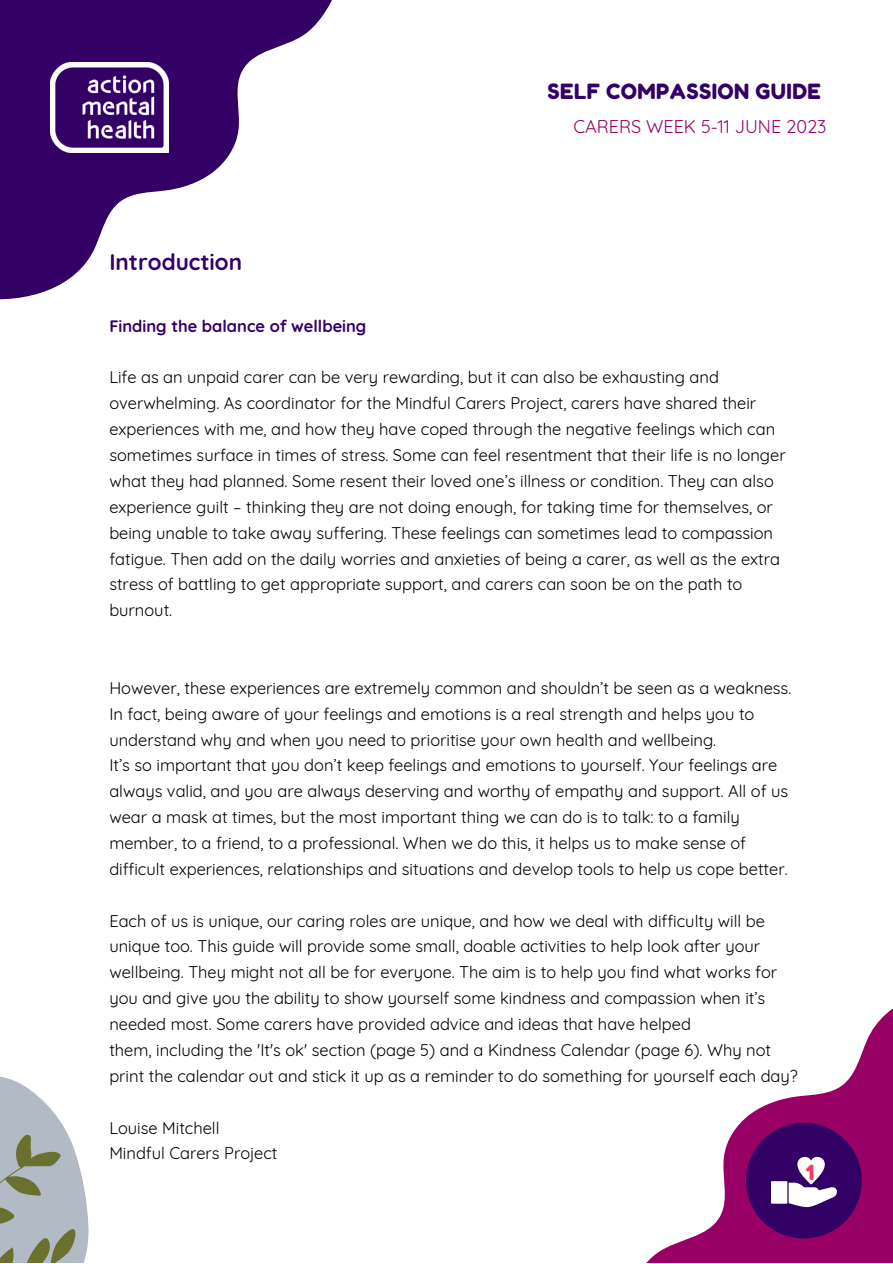
<style>
.page{position:relative;width:893px;height:1264px;background:#fff}
.page>*{position:absolute;margin:0;border:0;box-sizing:border-box;transform-origin:0 0}
.t1{font:700 22.5px "Quicksand";color:#306}
.t2{font:21px "Fredoka One";letter-spacing:.02em;color:#306}
.t3{font:21px "Fredoka One";color:#f36}
.t4{font:18px "Quicksand";color:#906}
.t5{font:16.5px/25.8px "Quicksand";color:#000}
.t6{font:700 16.5px "Quicksand";color:#306}
</style>
<div class="page">
<svg style="left:647px;top:1009px;width:245px;height:253px"></svg>
<svg style="left:746px;top:1122px;width:115px;height:116px"></svg>
<svg style="left:0;top:1076px;width:89px;height:186px"></svg>
<svg style="left:0;top:0;width:332px;height:300px;fill:#306"></svg>
<img style="left:50px;top:63px;width:118px;height:90px">
<p class="t1" style="left:109px;top:247px;width:134px">Introduction</p>
<p class="t2" style="left:547px;top:78px;width:275px">SELF COMPASSION GUIDE</p>
<p class="t4" style="left:573px;top:115px;width:255px">CARERS WEEK 5-11 JUNE 2023</p>
<p class="t6" style="left:109px;top:315px;width:258px">Finding the balance of wellbeing</p>
<p class="t5" style="left:109px;top:364px;width:677px">Life as an unpaid carer can be very rewarding, but it can also be exhausting and overwhelming. As coordinator for the Mindful Carers Project, carers have shared their experiences with me, and how they have coped through the negative feelings which can sometimes surface in times of stress. Some can feel resentment that their life is no longer what they had planned. Some resent their loved one’s illness or condition. They can also experience guilt – thinking they are not doing enough, for taking time for themselves, or being unable to take away suffering. These feelings can sometimes lead to compassion fatigue. Then add on the daily worries and anxieties of being a carer, as well as the extra stress of battling to get appropriate support, and carers can soon be on the path to burnout.</p>
<p class="t5" style="left:109px;top:674px;width:683px">However, these experiences are extremely common and shouldn’t be seen as a weakness.<br>In fact, being aware of your feelings and emotions is a real strength and helps you to understand why and when you need to prioritise your own health and wellbeing.</p>
<p class="t5" style="left:109px;top:752px;width:680px">It’s so important that you don’t keep feelings and emotions to yourself. Your feelings are always valid, and you are always deserving and worthy of empathy and support. All of us wear a mask at times, but the most important thing we can do is to talk: to a family member, to a friend, to a professional. When we do this, it helps us to make sense of difficult experiences, relationships and situations and develop tools to help us cope better.</p>
<p class="t5" style="left:109px;top:907px;width:669px">Each of us is unique, our caring roles are unique, and how we deal with difficulty will be unique too. This guide will provide some small, doable activities to help look after your wellbeing. They might not all be for everyone. The aim is to help you find what works for you and give you the ability to show yourself some kindness and compassion when it’s needed most. Some carers have provided advice and ideas that have helped</p>
<p class="t5" style="left:109px;top:1036px;width:690px">them, including the 'It's ok' section (page 5) and a Kindness Calendar (page 6). Why not print the calendar out and stick it up as a reminder to do something for yourself each day?</p>
<p class="t5" style="left:109px;top:1114px;width:112px">Louise Mitchell</p>
<p class="t5" style="left:109px;top:1140px;width:169px">Mindful Carers Project</p>
<p class="t3" style="left:805px;top:1159px;width:10px">1</p>
</div>
